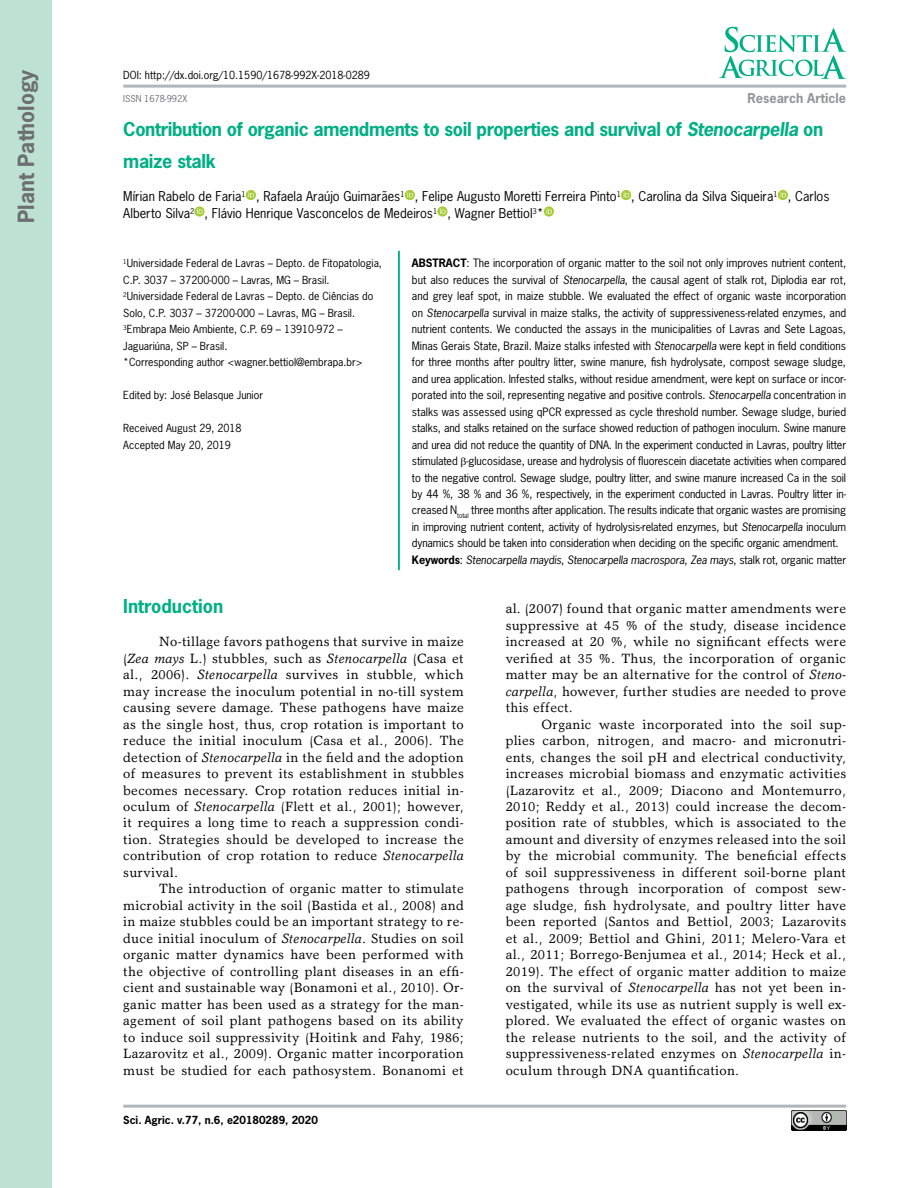
<style>
.page{position:relative;width:918px;height:1188px;background:#fff}
.page>*{position:absolute;margin:0;border:0;box-sizing:border-box;transform-origin:0 0}
.t1{font:700 21px "News Gothic";color:#6d6e71}
.t2{font:700 18px "News Gothic";letter-spacing:-.02em;color:#00b085}
.t3{font:700 18px "News Gothic";color:#00b085}
.t4{font:13.5px/16.5px "Garth Graphic";letter-spacing:.02em;color:#000;text-align:justify}
.t5{font:12.75px/16.5px "News Gothic";color:#000}
.t6{font:700 12.75px "News Gothic";color:#939598}
.t7{font:10.8px/16.5px "News Gothic";color:#000}
.t8{font:10.5px/16.5px "News Gothic";color:#000}
.t9{font:700 10.5px "News Gothic";color:#000}
.t10{font:9px "News Gothic";color:#6d6e71}
.s1{font-style:italic}
.s2{font-weight:700}
</style>
<div class="page">
<svg style="left:719px;top:27px;width:127px;height:52px"></svg>
<div style="left:0;top:0;width:51px;height:1188px;background:#bde2d4"></div>
<hr style="left:123px;top:85px;width:723px;height:3px;background:#b0b7bb">
<hr style="left:123px;top:1105px;width:723px;height:3px;background:#b0b7bb">
<img style="left:791px;top:1111px;width:55px;height:19px">
<svg style="left:246px;top:190px;width:10px;height:10px"></svg>
<svg style="left:249px;top:192px;width:5px;height:5px"></svg>
<svg style="left:405px;top:190px;width:10px;height:10px"></svg>
<svg style="left:407px;top:192px;width:6px;height:5px"></svg>
<svg style="left:621px;top:190px;width:10px;height:10px"></svg>
<svg style="left:624px;top:192px;width:5px;height:5px"></svg>
<svg style="left:778px;top:190px;width:10px;height:10px"></svg>
<svg style="left:780px;top:192px;width:6px;height:5px"></svg>
<svg style="left:194px;top:206px;width:11px;height:11px"></svg>
<svg style="left:197px;top:208px;width:6px;height:6px"></svg>
<svg style="left:437px;top:206px;width:11px;height:11px"></svg>
<svg style="left:440px;top:208px;width:6px;height:6px"></svg>
<svg style="left:544px;top:206px;width:10px;height:11px"></svg>
<svg style="left:547px;top:208px;width:5px;height:6px"></svg>
<hr style="left:398px;top:251px;width:2px;height:319px;background:#00b085">
<h1 class="t1" style="left:12px;top:223px;width:155px;rotate:-90deg">Plant Pathology</h1>
<p class="t8" style="left:123px;top:66px;width:248px">DOI: http://dx.doi.org/10.1590/1678-992X-2018-0289</p>
<p class="t10" style="left:123px;top:93px;width:65px">ISSN 1678-992X</p>
<p class="t6" style="left:748px;top:89px;width:100px">Research Article</p>
<h2 class="t2" style="left:123px;top:117px;width:702px">Contribution of organic amendments to soil properties and survival of <span class="s1">Stenocarpella</span> on</h2>
<h2 class="t2" style="left:123px;top:150px;width:94px">maize stalk</h2>
<p class="t5" style="left:123px;top:188px;width:708px">Mírian Rabelo de Faria<sup>1</sup> , Rafaela Araújo Guimarães<sup>1</sup> , Felipe Augusto Moretti Ferreira Pinto<sup>1</sup> , Carolina da Silva Siqueira<sup>1</sup> , Carlos<br>Alberto Silva<sup>2</sup> , Flávio Henrique Vasconcelos de Medeiros<sup>1</sup> , Wagner Bettiol<sup>3</sup>*</p>
<p class="t8" style="left:123px;top:255px;width:260px"><sup>1</sup>Universidade Federal de Lavras – Depto. de Fitopatologia, C.P. 3037 – 37200-000 – Lavras, MG – Brasil.<br><sup>2</sup>Universidade Federal de Lavras – Depto. de Ciências do Solo, C.P. 3037 – 37200-000 – Lavras, MG – Brasil.<br><sup>3</sup>Embrapa Meio Ambiente, C.P. 69 – 13910-972 – Jaguariúna, SP – Brasil.<br>*Corresponding author &lt;wagner.bettiol@embrapa.br&gt;</p>
<p class="t8" style="left:123px;top:387px;width:141px">Edited by: José Belasque Junior</p>
<p class="t8" style="left:123px;top:420px;width:120px">Received August 29, 2018<br>Accepted May 20, 2019</p>
<p class="t7" style="left:412px;top:255px;width:436px"><span class="s2">ABSTRACT</span>: The incorporation of organic matter to the soil not only improves nutrient content, but also reduces the survival of <span class="s1">Stenocarpella</span>, the causal agent of stalk rot, Diplodia ear rot, and grey leaf spot, in maize stubble. We evaluated the effect of organic waste incorporation on <span class="s1">Stenocarpella</span> survival in maize stalks, the activity of suppressiveness-related enzymes, and nutrient contents. We conducted the assays in the municipalities of Lavras and Sete Lagoas, Minas Gerais State, Brazil. Maize stalks infested with <span class="s1">Stenocarpella</span> were kept in field conditions for three months after poultry litter, swine manure, fish hydrolysate, compost sewage sludge, and urea application. Infested stalks, without residue amendment, were kept on surface or incor&shy;porated into the soil, representing negative and positive controls. <span class="s1">Stenocarpella</span> concentration in stalks was assessed using qPCR expressed as cycle threshold number. Sewage sludge, buried stalks, and stalks retained on the surface showed reduction of pathogen inoculum. Swine manure and urea did not reduce the quantity of DNA. In the experiment conducted in Lavras, poultry litter stimulated -glucosidase, urease and hydrolysis of fluorescein diacetate activities when compared to the negative control. Sewage sludge, poultry litter, and swine manure increased Ca in the soil by 44 %, 38 % and 36 %, respectively, in the experiment conducted in Lavras. Poultry litter in&shy;creased N<sub>total</sub> three months after application. The results indicate that organic wastes are promising in improving nutrient content, activity of hydrolysis-related enzymes, but <span class="s1">Stenocarpella</span> inoculum dynamics should be taken into consideration when deciding on the specific organic amendment.<br><span class="s2">Keywords</span>: <span class="s1">Stenocarpella maydis</span>, <span class="s1">Stenocarpella macrospora</span>, <span class="s1">Zea mays</span>, stalk rot, organic matter</p>
<h2 class="t3" style="left:123px;top:595px;width:101px">Introduction</h2>
<p class="t4" style="left:123px;top:633px;width:342px;text-indent:36px">No-tillage favors pathogens that survive in maize (<span class="s1">Zea mays</span> L.) stubbles, such as <span class="s1">Stenocarpella</span> (Casa et al., 2006). <span class="s1">Stenocarpella</span> survives in stubble, which may increase the inoculum potential in no-till system causing severe damage. These pathogens have maize as the single host, thus, crop rotation is important to reduce the initial inoculum (Casa et al., 2006). The detection of <span class="s1">Stenocarpella</span> in the field and the adoption of measures to prevent its establishment in stubbles becomes necessary. Crop rotation reduces initial in&shy;oculum of <span class="s1">Stenocarpella</span> (Flett et al., 2001); however, it requires a long time to reach a suppression condi&shy;tion. Strategies should be developed to increase the contribution of crop rotation to reduce <span class="s1">Stenocarpella </span>survival.</p>
<p class="t4" style="left:123px;top:880px;width:342px;text-indent:36px">The introduction of organic matter to stimulate microbial activity in the soil (Bastida et al., 2008) and in maize stubbles could be an important strategy to re&shy;duce initial inoculum of <span class="s1">Stenocarpella</span>. Studies on soil organic matter dynamics have been performed with the objective of controlling plant diseases in an effi&shy;cient and sustainable way (Bonamoni et al., 2010). Or&shy;ganic matter has been used as a strategy for the man&shy;agement of soil plant pathogens based on its ability to induce soil suppressivity (Hoitink and Fahy, 1986; Lazarovitz et al., 2009). Organic matter incorporation must be studied for each pathosystem. Bonanomi et</p>
<p class="t9" style="left:123px;top:1113px;width:196px">Sci. Agric. v.77, n.6, e20180289, 2020</p>
<p class="t4" style="left:506px;top:600px;width:342px">al. (2007) found that organic matter amendments were suppressive at 45 % of the study, disease incidence increased at 20 %, while no significant effects were verified at 35 %. Thus, the incorporation of organic matter may be an alternative for the control of <span class="s1">Steno&shy;carpella</span>, however, further studies are needed to prove this effect.</p>
<p class="t4" style="left:506px;top:716px;width:342px;text-indent:36px">Organic waste incorporated into the soil sup&shy;plies carbon, nitrogen, and macro- and micronutri&shy;ents, changes the soil pH and electrical conductivity, increases microbial biomass and enzymatic activities (Lazarovitz et al., 2009; Diacono and Montemurro, 2010; Reddy et al., 2013) could increase the decom&shy;position rate of stubbles, which is associated to the amount and diversity of enzymes released into the soil by the microbial community. The beneficial effects of soil suppressiveness in different soil-borne plant pathogens through incorporation of compost sew&shy;age sludge, fish hydrolysate, and poultry litter have been reported (Santos and Bettiol, 2003; Lazarovits et al., 2009; Bettiol and Ghini, 2011; Melero-Vara et al., 2011; Borrego-Benjumea et al., 2014; Heck et al., 2019). The effect of organic matter addition to maize on the survival of <span class="s1">Stenocarpella</span> has not yet been in&shy;vestigated, while its use as nutrient supply is well ex&shy;plored. We evaluated the effect of organic wastes on the release nutrients to the soil, and the activity of suppressiveness-related enzymes on <span class="s1">Stenocarpella</span> in&shy;oculum through DNA quantification.</p>
</div>
